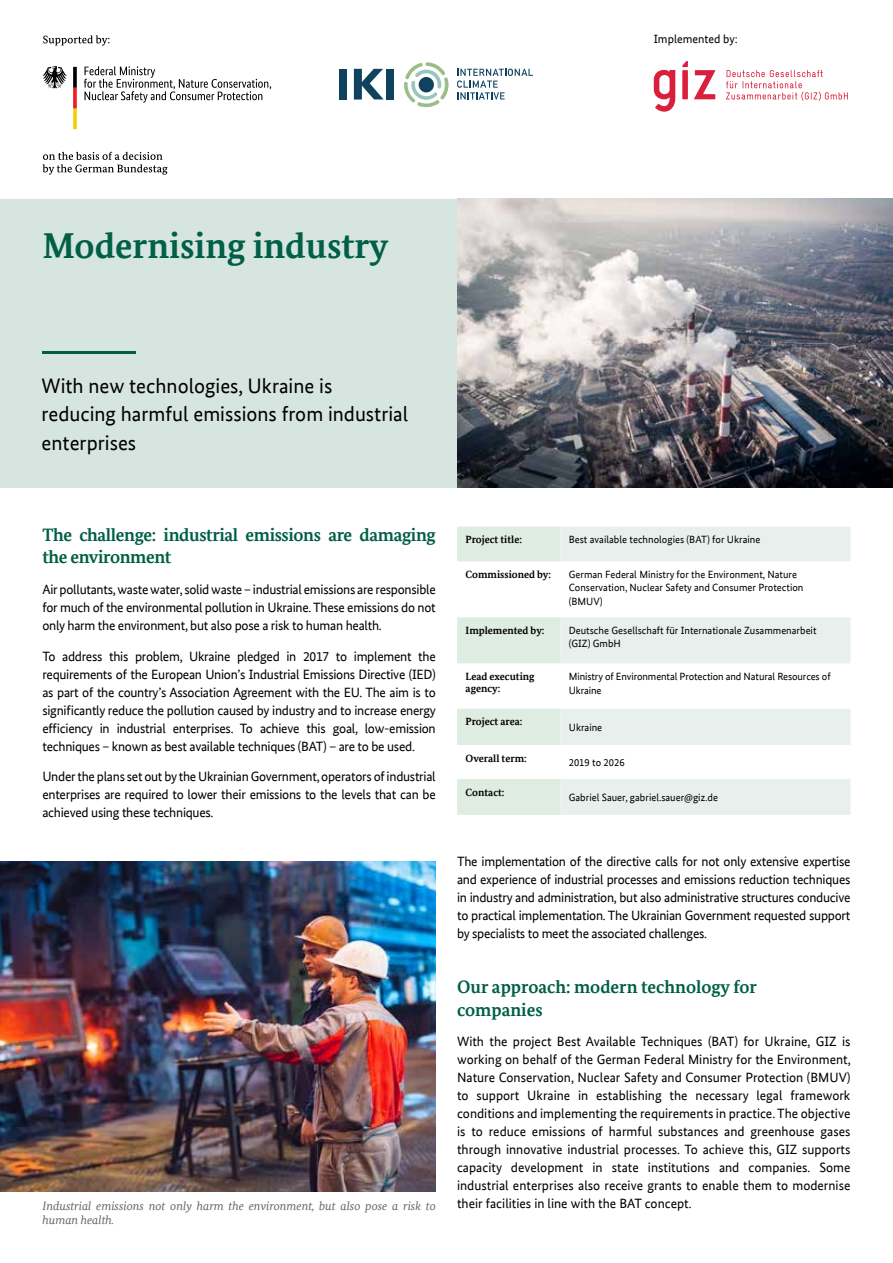
<style>
.page{position:relative;width:893px;height:1263px;background:#fff}
.page>*{position:absolute;margin:0;border:0;box-sizing:border-box;transform-origin:0 0}
.t1{font:700 36px "Bundes Serif Office";color:#005f46}
.t2{font:21px/28.5px "Bundes Sans Office";color:#000}
.t3{font:700 18px/22.5px "Bundes Serif Office";letter-spacing:-.02em;color:#005f46}
.t4{font:700 18px/22.5px "Bundes Serif Office";color:#005f46}
.t5{font:13.5px/18px "Bundes Sans Office";letter-spacing:-.02em;color:#000;text-align:justify}
.t6{font:italic 12px/14.4px "Bundes Serif Office";color:#636466}
.t7{font:12px "Bundes Sans Office";color:#000}
.t8{font:10.5px/13.5px "Bundes Sans Office";color:#000}
.t9{font:700 10.5px/12px "Bundes Serif Office";color:#000}
</style>
<div class="page">
<div style="left:0;top:199px;width:457px;height:288px;background:#d6e5e0"></div>
<svg style="left:457px;top:527px;width:103px;height:288px"></svg>
<svg style="left:560px;top:527px;width:290px;height:288px;fill:#e9f1ee"></svg>
<hr style="left:43px;top:352px;width:93px;height:2px;background:#005f46">
<img style="left:457px;top:199px;width:436px;height:288px">
<img style="left:0;top:861px;width:436px;height:330px">
<svg style="left:654px;top:70px;width:21px;height:42px"></svg>
<svg style="left:694px;top:70px;width:21px;height:29px"></svg>
<svg style="left:682px;top:61px;width:6px;height:38px"></svg>
<svg style="left:726px;top:70px;width:122px;height:31px"></svg>
<svg style="left:457px;top:69px;width:76px;height:31px"></svg>
<div style="left:339px;top:69px;width:8px;height:31px;background:#0f425e"></div>
<svg style="left:354px;top:69px;width:30px;height:31px"></svg>
<div style="left:386px;top:69px;width:8px;height:31px;background:#0f425e"></div>
<svg style="left:404px;top:62px;width:45px;height:46px"></svg>
<svg style="left:43px;top:35px;width:67px;height:11px"></svg>
<svg style="left:43px;top:152px;width:125px;height:23px"></svg>
<svg style="left:84px;top:66px;width:187px;height:37px"></svg>
<svg style="left:43px;top:66px;width:24px;height:22px"></svg>
<svg style="left:73px;top:67px;width:4px;height:62px"></svg>
<p class="t7" style="left:654px;top:32px;width:85px">Implemented by:</p>
<h1 class="t1" style="left:43px;top:224px;width:347px">Modernising industry</h1>
<h2 class="t2" style="left:42px;top:371px;width:368px">With new technologies, Ukraine is reducing harmful emissions from industrial enterprises</h2>
<h3 class="t3" style="left:42px;top:523px;width:395px">The challenge: industrial emissions are damaging the environment</h3>
<p class="t5" style="left:42px;top:580px;width:395px">Air pollutants, waste water, solid waste – industrial emissions are responsible for much of the environmental pollution in Ukraine. These emissions do not only harm the environment, but also pose a risk to human health.</p>
<p class="t5" style="left:42px;top:647px;width:395px">To address this problem, Ukraine pledged in 2017 to implement the requirements of the European Union’s Industrial Emissions Directive (IED) as part of the country’s Association Agreement with the EU. The aim is to significantly reduce the pollution caused by industry and to increase energy efficiency in industrial enterprises. To achieve this goal, low-emission techniques – known as best available techniques (BAT) – are to be used.</p>
<p class="t5" style="left:42px;top:768px;width:395px">Under the plans set out by the Ukrainian Government, operators of industrial enterprises are required to lower their emissions to the levels that can be achieved using these techniques.</p>
<p class="t6" style="left:43px;top:1198px;width:395px">Industrial emissions not only harm the environment, but also pose a risk to human health.</p>
<p class="t9" style="left:466px;top:534px;width:58px">Project title:</p>
<p class="t8" style="left:569px;top:533px;width:193px">Best available technologies (BAT) for Ukraine</p>
<p class="t9" style="left:466px;top:568px;width:87px">Commissioned by:</p>
<p class="t8" style="left:569px;top:568px;width:236px">German Federal Ministry for the Environment, Nature<br>Conservation, Nuclear Safety and Consumer Protection (BMUV)</p>
<p class="t9" style="left:466px;top:624px;width:80px">Implemented by:</p>
<p class="t8" style="left:569px;top:624px;width:249px">Deutsche Gesellschaft für Internationale Zusammenarbeit (GIZ) GmbH</p>
<p class="t9" style="left:466px;top:670px;width:71px">Lead executing agency:</p>
<p class="t8" style="left:569px;top:670px;width:263px">Ministry of Environmental Protection and Natural Resources of<br>Ukraine</p>
<p class="t9" style="left:466px;top:716px;width:58px">Project area:</p>
<p class="t8" style="left:569px;top:720px;width:35px">Ukraine</p>
<p class="t9" style="left:466px;top:752px;width:63px">Overall term:</p>
<p class="t8" style="left:569px;top:756px;width:57px">2019 to 2026</p>
<p class="t9" style="left:466px;top:786px;width:40px">Contact:</p>
<p class="t8" style="left:569px;top:790px;width:151px">Gabriel Sauer, gabriel.sauer@giz.de</p>
<p class="t5" style="left:457px;top:853px;width:395px">The implementation of the directive calls for not only extensive expertise and experience of industrial processes and emissions reduction techniques in industry and administration, but also administrative structures conducive to practical implementation. The Ukrainian Government requested support by specialists to meet the associated challenges.</p>
<h3 class="t4" style="left:457px;top:975px;width:301px">Our approach: modern technology for companies</h3>
<p class="t5" style="left:457px;top:1033px;width:395px">With the project Best Available Techniques (BAT) for Ukraine, GIZ is working on behalf of the German Federal Ministry for the Environment, Nature Conservation, Nuclear Safety and Consumer Protection (BMUV) to support Ukraine in establishing the necessary legal framework conditions and implementing the requirements in practice. The objective is to reduce emissions of harmful substances and greenhouse gases through innovative industrial processes. To achieve this, GIZ supports capacity development in state institutions and companies. Some industrial enterprises also receive grants to enable them to modernise their facilities in line with the BAT concept.</p>
</div>
